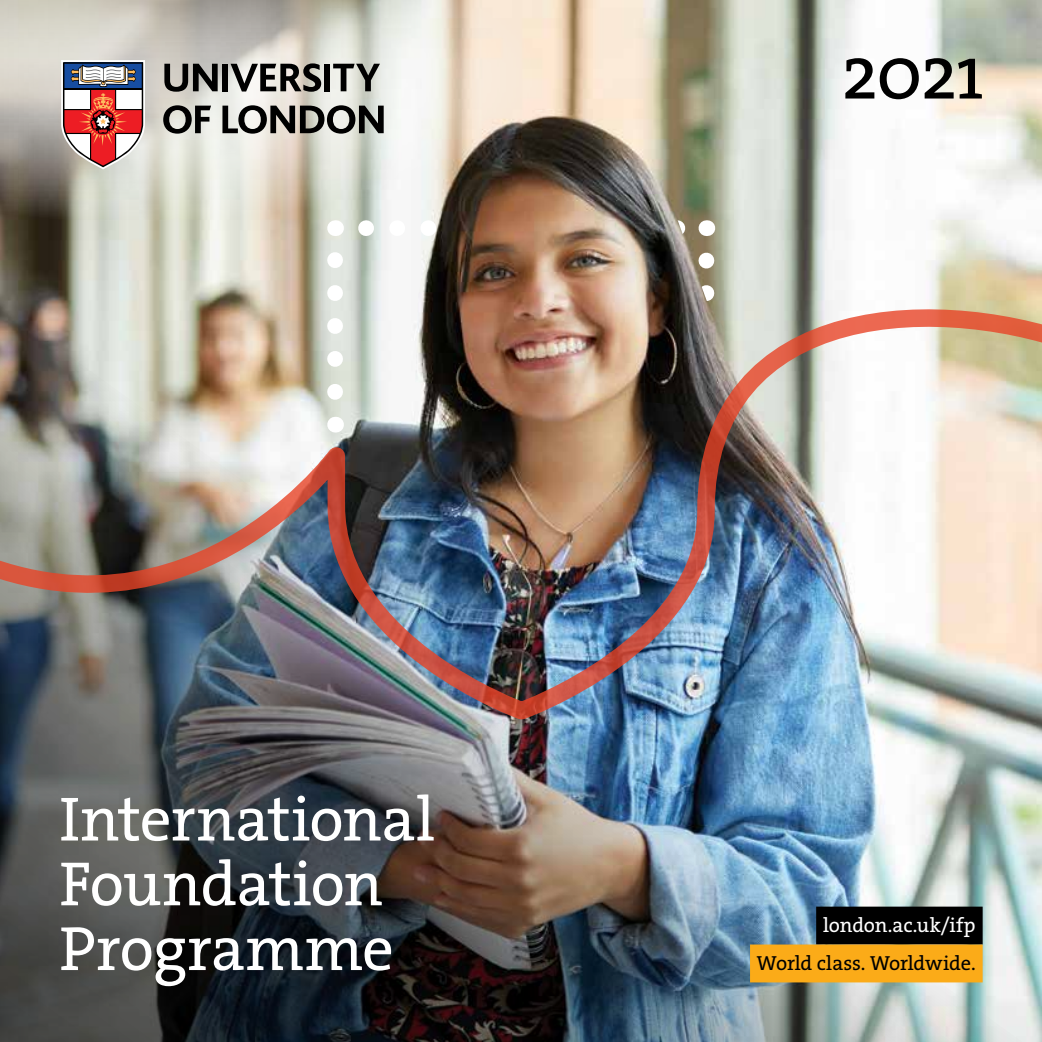
<style>
.page{position:relative;width:1042px;height:1042px;background:#fff}
.page>*{position:absolute;margin:0;border:0;box-sizing:border-box;transform-origin:0 0}
.FC__year{font:76.12px "The Serif HP5 Plain";color:#000}
.FC__header{font:63px/64.8px "The Serif HP5 Plain";letter-spacing:-.015em;color:#fff}
.FC__worldclass{font:20.47px "The Serif HP5 Plain";letter-spacing:-.005em;color:#000}
.FC__website{font:20.47px "The Serif HP5 Plain";letter-spacing:-.005em;color:#fff}
</style>
<div class="page">
<img style="left:547px;top:0;width:495px;height:194px">
<img style="left:0;top:194px;width:1042px;height:848px">
<svg style="left:0;top:0;width:547px;height:223px;background:#ccc7bc"></svg>
<img style="left:0;top:308px;width:1042px;height:413px">
<svg style="left:327px;top:244px;width:16px;height:148px"></svg>
<svg style="left:366px;top:220px;width:49px;height:16px"></svg>
<svg style="left:335px;top:417px;width:1px;height:15px"></svg>
<svg style="left:335px;top:220px;width:1px;height:16px"></svg>
<img style="left:415px;top:194px;width:310px;height:214px">
<div style="left:816px;top:906px;width:166px;height:38px;background:#000"></div>
<div style="left:750px;top:944px;width:232px;height:38px;background:#fbab18"></div>
<svg style="left:61px;top:60px;width:84px;height:109px"></svg>
<div style="left:222px;top:64px;width:6px;height:27px;background:#000"></div>
<div style="left:325px;top:64px;width:5px;height:27px;background:#000"></div>
<svg style="left:222px;top:105px;width:162px;height:29px;background:#767672"></svg>
<svg style="left:333px;top:64px;width:47px;height:27px"></svg>
<svg style="left:164px;top:64px;width:54px;height:28px;background:#64625f"></svg>
<svg style="left:231px;top:63px;width:90px;height:29px;background:#7b7a76"></svg>
<svg style="left:163px;top:105px;width:48px;height:29px"></svg>
<p class="FC__header" style="left:60px;top:787px;width:377px">International<br>Foundation<br>Programme</p>
<p class="FC__year" style="left:841px;top:23px;width:144px">2021</p>
<p class="FC__website" style="left:823px;top:912px;width:154px">london.ac.uk/ifp</p>
<p class="FC__worldclass" style="left:757px;top:950px;width:220px">World class. Worldwide.</p>
</div>
